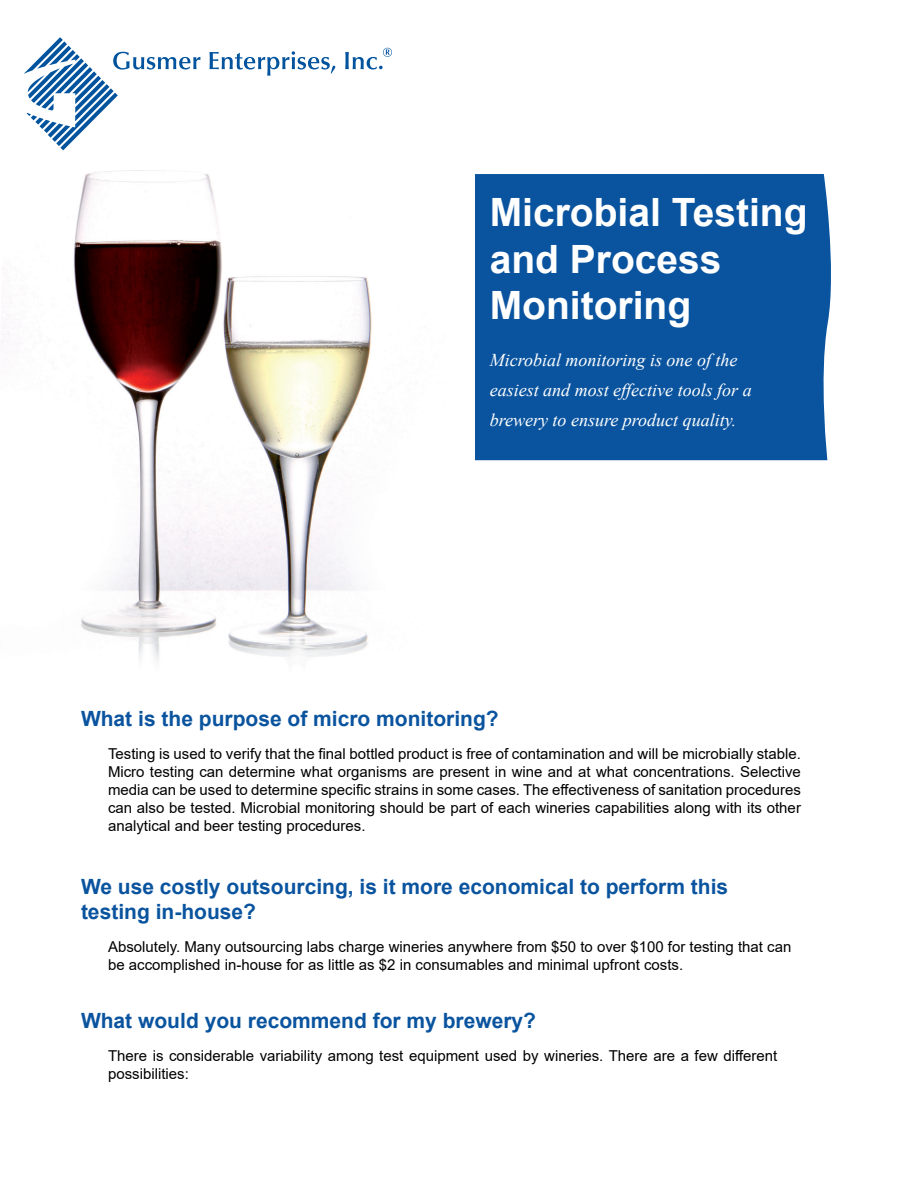
<style>
.page{position:relative;width:918px;height:1188px;background:#fff}
.page>*{position:absolute;margin:0;border:0;box-sizing:border-box;transform-origin:0 0}
.t1{font:700 39px/46.8px "Arial";color:#fff}
.t2{font:700 21px/25.2px "Arial";color:#0a549f}
.t3{font:italic 18px/30px "Times New Roman";color:#fff}
.t4{font:15px/18px "Arial";color:#000}
</style>
<div class="page">
<img style="left:2px;top:47px;width:387px;height:614px">
<div style="left:475px;top:174px;width:356px;height:286px;background:#0a549f"></div>
<svg style="left:210px;top:51px;width:125px;height:25px"></svg>
<svg style="left:24px;top:37px;width:177px;height:113px"></svg>
<svg style="left:345px;top:48px;width:47px;height:22px"></svg>
<h1 class="t1" style="left:490px;top:189px;width:319px">Microbial Testing and Process<br>Monitoring</h1>
<p class="t3" style="left:490px;top:345px;width:263px">Microbial monitoring is one of the easiest and most effective tools for a brewery to ensure product quality.</p>
<h2 class="t2" style="left:81px;top:706px;width:419px">What is the purpose of micro monitoring?</h2>
<p class="t4" style="left:108px;top:744px;width:694px;text-align:justify">Testing is used to verify that the final bottled product is free of contamination and will be microbially stable.<br>Micro testing can determine what organisms are present in wine and at what concentrations. Selective media can be used to determine specific strains in some cases. The effectiveness of sanitation procedures can also be tested. Microbial monitoring should be part of each wineries capabilities along with its other analytical and beer testing procedures.</p>
<h2 class="t2" style="left:81px;top:874px;width:649px">We use costly outsourcing, is it more economical to perform this testing in-house?</h2>
<p class="t4" style="left:108px;top:938px;width:685px">Absolutely. Many outsourcing labs charge wineries anywhere from $50 to over $100 for testing that can be accomplished in-house for as little as $2 in consumables and minimal upfront costs.</p>
<h2 class="t2" style="left:81px;top:1008px;width:457px">What would you recommend for my brewery?</h2>
<p class="t4" style="left:108px;top:1046px;width:671px">There is considerable variability among test equipment used by wineries. There are a few different possibilities:</p>
</div>
